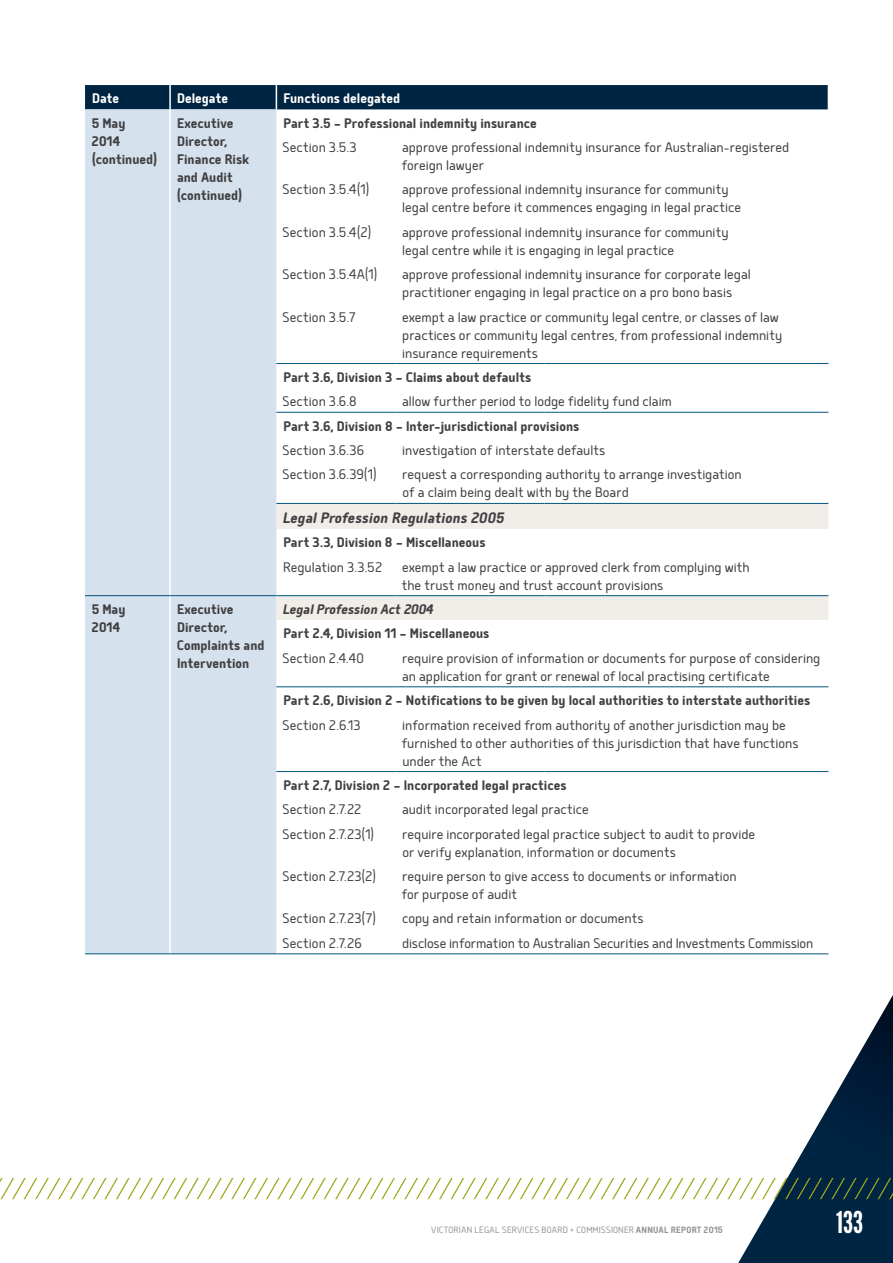
<style>
.page{position:relative;width:893px;height:1263px;background:#fff}
.page>*{position:absolute;margin:0;border:0;box-sizing:border-box;transform-origin:0 0}
.t1{font:30px "League Gothic";color:#fff}
.t2{font:18px "Delm Bold Oblicua";letter-spacing:.01em;color:#414042}
.t3{font:300 16.5px/18px "Delm";color:#414042}
.t4{font:700 16.5px/18px "Delm";color:#414042}
.t5{font:700 16.5px "Delm";color:#fff}
.t6{font:16.5px "Delm Bold Oblicua";color:#414042}
.t7{font:300 10.8px "Delm";letter-spacing:.02em;color:#939598}
.s1{font-weight:700}
</style>
<div class="page">
<svg style="left:726px;top:953px;width:167px;height:310px"></svg>
<svg style="left:0;top:1178px;width:893px;height:21px"></svg>
<div style="left:85px;top:109px;width:191px;height:844px;background:#d5e1ec"></div>
<svg style="left:276px;top:504px;width:552px;height:116px"></svg>
<hr style="left:276px;top:363px;width:119px;height:1px;background:#005581">
<hr style="left:276px;top:412px;width:119px;height:1px;background:#005581">
<hr style="left:276px;top:595px;width:119px;height:1px;background:#005581">
<hr style="left:276px;top:686px;width:119px;height:1px;background:#005581">
<hr style="left:276px;top:771px;width:119px;height:1px;background:#005581">
<hr style="left:276px;top:953px;width:119px;height:1px;background:#005581">
<div style="left:85px;top:85px;width:743px;height:24px;background:#002543"></div>
<hr style="left:395px;top:363px;width:149px;height:1px;background:#005581">
<hr style="left:544px;top:363px;width:284px;height:1px;background:#005581">
<hr style="left:395px;top:412px;width:149px;height:1px;background:#005581">
<hr style="left:544px;top:412px;width:284px;height:1px;background:#005581">
<hr style="left:276px;top:503px;width:119px;height:1px;background:#005581">
<hr style="left:395px;top:503px;width:149px;height:1px;background:#005581">
<hr style="left:544px;top:503px;width:284px;height:1px;background:#005581">
<hr style="left:395px;top:595px;width:149px;height:1px;background:#005581">
<hr style="left:544px;top:595px;width:284px;height:1px;background:#005581">
<hr style="left:395px;top:686px;width:149px;height:1px;background:#005581">
<hr style="left:544px;top:686px;width:284px;height:1px;background:#005581">
<hr style="left:395px;top:771px;width:149px;height:1px;background:#005581">
<hr style="left:544px;top:771px;width:284px;height:1px;background:#005581">
<hr style="left:395px;top:953px;width:149px;height:1px;background:#005581">
<hr style="left:544px;top:953px;width:284px;height:1px;background:#005581">
<hr style="left:169px;top:109px;width:2px;height:25px;background:#fff">
<hr style="left:169px;top:134px;width:2px;height:42px;background:#fff">
<hr style="left:169px;top:176px;width:2px;height:42px;background:#fff">
<hr style="left:169px;top:218px;width:2px;height:43px;background:#fff">
<hr style="left:169px;top:261px;width:2px;height:42px;background:#fff">
<hr style="left:169px;top:303px;width:2px;height:60px;background:#fff">
<hr style="left:169px;top:363px;width:2px;height:25px;background:#fff">
<hr style="left:169px;top:388px;width:2px;height:24px;background:#fff">
<hr style="left:169px;top:412px;width:2px;height:25px;background:#fff">
<hr style="left:169px;top:437px;width:2px;height:24px;background:#fff">
<hr style="left:169px;top:461px;width:2px;height:42px;background:#fff">
<hr style="left:169px;top:503px;width:2px;height:26px;background:#fff">
<hr style="left:169px;top:529px;width:2px;height:24px;background:#fff">
<hr style="left:169px;top:553px;width:2px;height:42px;background:#fff">
<hr style="left:169px;top:596px;width:2px;height:24px;background:#fff">
<hr style="left:169px;top:620px;width:2px;height:24px;background:#fff">
<hr style="left:169px;top:644px;width:2px;height:43px;background:#fff">
<hr style="left:169px;top:687px;width:2px;height:24px;background:#fff">
<hr style="left:169px;top:711px;width:2px;height:60px;background:#fff">
<hr style="left:169px;top:771px;width:2px;height:25px;background:#fff">
<hr style="left:169px;top:796px;width:2px;height:24px;background:#fff">
<hr style="left:169px;top:820px;width:2px;height:43px;background:#fff">
<hr style="left:169px;top:863px;width:2px;height:42px;background:#fff">
<hr style="left:169px;top:905px;width:2px;height:24px;background:#fff">
<hr style="left:169px;top:929px;width:2px;height:25px;background:#fff">
<hr style="left:85px;top:595px;width:85px;height:1px;background:#005581">
<hr style="left:170px;top:595px;width:106px;height:1px;background:#005581">
<hr style="left:170px;top:953px;width:106px;height:1px;background:#005581">
<hr style="left:85px;top:953px;width:85px;height:1px;background:#005581">
<p class="t5" style="left:92px;top:89px;width:29px">Date</p>
<p class="t5" style="left:177px;top:89px;width:52px">Delegate</p>
<p class="t5" style="left:283px;top:89px;width:118px">Functions delegated</p>
<p class="t4" style="left:92px;top:113px;width:67px">5 May<br>2014 (continued)</p>
<p class="t4" style="left:177px;top:113px;width:74px">Executive<br>Director,<br>Finance Risk and Audit (continued)</p>
<p class="t4" style="left:283px;top:113px;width:255px">Part 3.5 – Professional indemnity insurance</p>
<p class="t3" style="left:282px;top:137px;width:76px">Section 3.5.3</p>
<p class="t3" style="left:402px;top:137px;width:389px">approve professional indemnity insurance for Australian-registered foreign lawyer</p>
<p class="t3" style="left:282px;top:180px;width:89px">Section 3.5.4(1)</p>
<p class="t3" style="left:402px;top:180px;width:341px">approve professional indemnity insurance for community legal centre before it commences engaging in legal practice</p>
<p class="t3" style="left:282px;top:222px;width:91px">Section 3.5.4(2)</p>
<p class="t3" style="left:402px;top:222px;width:328px">approve professional indemnity insurance for community legal centre while it is engaging in legal practice</p>
<p class="t3" style="left:282px;top:264px;width:97px">Section 3.5.4A(1)</p>
<p class="t3" style="left:402px;top:264px;width:350px">approve professional indemnity insurance for corporate legal practitioner engaging in legal practice on a pro bono basis</p>
<p class="t3" style="left:282px;top:307px;width:75px">Section 3.5.7</p>
<p class="t3" style="left:402px;top:307px;width:382px">exempt a law practice or community legal centre, or classes of law practices or community legal centres, from professional indemnity insurance requirements</p>
<p class="t4" style="left:283px;top:368px;width:249px">Part 3.6, Division 3 – Claims about defaults</p>
<p class="t3" style="left:282px;top:392px;width:76px">Section 3.6.8</p>
<p class="t3" style="left:402px;top:392px;width:271px">allow further period to lodge fidelity fund claim</p>
<p class="t4" style="left:283px;top:416px;width:297px">Part 3.6, Division 8 – Inter-jurisdictional provisions</p>
<p class="t3" style="left:282px;top:440px;width:83px">Section 3.6.36</p>
<p class="t3" style="left:402px;top:440px;width:205px">investigation of interstate defaults</p>
<p class="t3" style="left:282px;top:465px;width:96px">Section 3.6.39(1)</p>
<p class="t3" style="left:402px;top:465px;width:341px">request a corresponding authority to arrange investigation of a claim being dealt with by the Board</p>
<p class="t2" style="left:282px;top:507px;width:223px">Legal Profession Regulations 2005</p>
<p class="t4" style="left:283px;top:533px;width:204px">Part 3.3, Division 8 – Miscellaneous</p>
<p class="t3" style="left:402px;top:557px;width:350px;text-indent:-118px">Regulation 3.3.52 exempt a law practice or approved clerk from complying with the trust money and trust account provisions</p>
<p class="t4" style="left:92px;top:600px;width:35px">5 May<br>2014</p>
<p class="t4" style="left:177px;top:600px;width:89px">Executive<br>Director,<br>Complaints and<br>Intervention</p>
<p class="t6" style="left:282px;top:599px;width:152px">Legal Profession Act 2004</p>
<p class="t4" style="left:283px;top:624px;width:207px">Part 2.4, Division 11 – Miscellaneous</p>
<p class="t3" style="left:282px;top:648px;width:83px">Section 2.4.40</p>
<p class="t3" style="left:402px;top:648px;width:420px">require provision of information or documents for purpose of considering an application for grant or renewal of local practising certificate</p>
<p class="t4" style="left:283px;top:691px;width:528px">Part 2.6, Division 2 – Notifications to be given by local authorities to interstate authorities</p>
<p class="t3" style="left:282px;top:715px;width:80px">Section 2.6.13</p>
<p class="t3" style="left:402px;top:715px;width:398px">information received from authority of another jurisdiction may be furnished to other authorities of this jurisdiction that have functions under the Act</p>
<p class="t4" style="left:283px;top:776px;width:285px">Part 2.7, Division 2 – Incorporated legal practices</p>
<p class="t3" style="left:282px;top:800px;width:81px">Section 2.7.22</p>
<p class="t3" style="left:402px;top:800px;width:188px">audit incorporated legal practice</p>
<p class="t3" style="left:282px;top:824px;width:94px">Section 2.7.23(1)</p>
<p class="t3" style="left:402px;top:824px;width:354px">require incorporated legal practice subject to audit to provide or verify explanation, information or documents</p>
<p class="t3" style="left:282px;top:866px;width:95px">Section 2.7.23(2)</p>
<p class="t3" style="left:402px;top:866px;width:337px">require person to give access to documents or information for purpose of audit</p>
<p class="t3" style="left:282px;top:909px;width:95px">Section 2.7.23(7)</p>
<p class="t3" style="left:402px;top:909px;width:243px">copy and retain information or documents</p>
<p class="t3" style="left:282px;top:933px;width:81px">Section 2.7.26</p>
<p class="t3" style="left:402px;top:933px;width:413px">disclose information to Australian Securities and Investments Commission</p>
<p class="t7" style="left:431px;top:1224px;width:293px">VICTORIAN LEGAL SERVICES BOARD + COMMISSIONER <span class="s1">ANNUAL REPORT 2015</span></p>
<h1 class="t1" style="left:836px;top:1205px;width:29px">133</h1>
</div>
